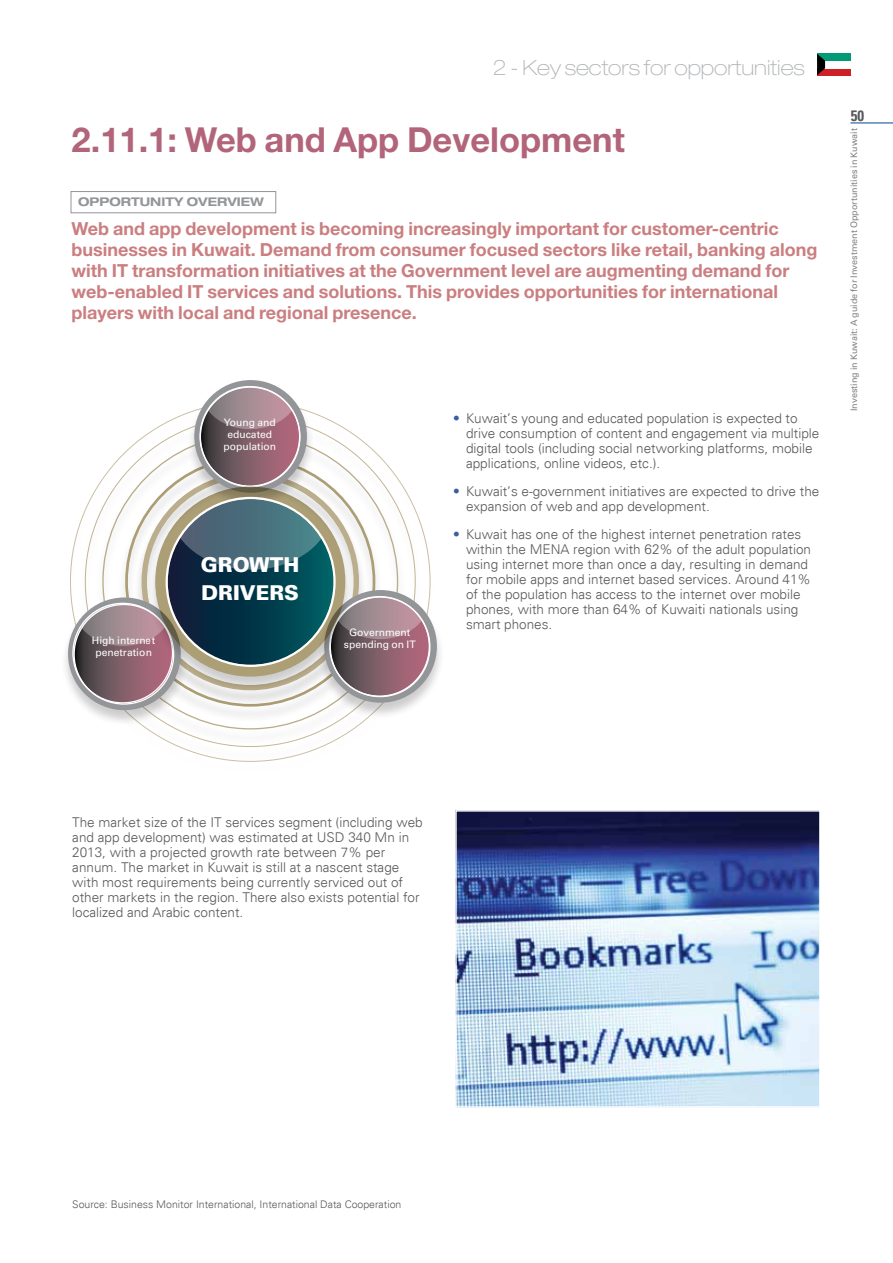
<style>
.page{position:relative;width:893px;height:1263px;background:#fff}
.page>*{position:absolute;margin:0;border:0;box-sizing:border-box;transform-origin:0 0}
.t1{font:700 34.5px "Helvetica Neue LT Std";color:#b2647b}
.t2{font:100 expanded 21px "Helvetica Neue LT Std";color:#b1b4b6}
.t3{font:900 20.4px/27.8px "Univers LT Std";color:#fff}
.t4{font:700 18px/21px "Helvetica Neue LT Std";color:#cb7e80}
.t5{font:700 condensed 15px "Univers";color:#58595b}
.t6{font:300 13.5px/15px "Univers";color:#58595b}
.t7{font:700 expanded 12px "Helvetica Neue LT Std";color:#939598}
.t8{font:300 10.5px "Univers";color:#58595b}
.t9{font:10.35px/12px "Univers LT Std";color:#fff;text-align:center}
.t10{font:9px "Univers LT Std";color:#808285}
.s1{color:#3b5e9f}
.s2{font-family:"Univers 45"}
</style>
<div class="page">
<hr style="left:850px;top:123px;width:43px;height:1px;background:#00478c">
<svg style="left:817px;top:53px;width:33px;height:23px"></svg>
<div style="left:71px;top:191px;width:205px;height:22px;border:1px solid #939598"></div>
<img style="left:458px;top:813px;width:360px;height:292px">
<div style="left:455px;top:810px;width:366px;height:298px;border:2px solid #fff"></div>
<div style="left:94px;top:434px;width:312px;height:312px;background:#000;opacity:.2"></div>
<div style="left:186px;top:380px;width:129px;height:129px;background:#000;opacity:.2"></div>
<svg style="left:194px;top:380px;width:113px;height:113px"></svg>
<svg style="left:200px;top:387px;width:100px;height:100px;background:#84616b"></svg>
<svg style="left:202px;top:387px;width:96px;height:42px;background:#a8939a"></svg>
<div style="left:60px;top:598px;width:129px;height:129px;background:#000;opacity:.2"></div>
<svg style="left:68px;top:597px;width:113px;height:113px"></svg>
<svg style="left:74px;top:604px;width:100px;height:100px;background:#775c64"></svg>
<svg style="left:75px;top:603px;width:72px;height:43px;background:#a49399"></svg>
<div style="left:316px;top:590px;width:129px;height:129px;background:#000;opacity:.2"></div>
<svg style="left:324px;top:590px;width:113px;height:113px"></svg>
<svg style="left:330px;top:597px;width:100px;height:100px;background:#8f6773"></svg>
<svg style="left:353px;top:597px;width:75px;height:42px;background:#ad939b"></svg>
<div style="left:147px;top:487px;width:206px;height:206px;background:#000;opacity:.2"></div>
<svg style="left:155px;top:486px;width:190px;height:191px;background:#335559"></svg>
<svg style="left:170px;top:498px;width:162px;height:72px;background:#5f7b80"></svg>
<h2 class="t2" style="left:493px;top:55px;width:313px">2 - Key sectors for opportunities</h2>
<h1 class="t1" style="left:72px;top:118px;width:555px">2.11.1: Web and App Development</h1>
<p class="t7" style="left:78px;top:195px;width:187px">OPPORTUNITY OVERVIEW</p>
<p class="t4" style="left:72px;top:218px;width:747px">Web and app development is becoming increasingly important for customer-centric businesses in Kuwait. Demand from consumer focused sectors like retail, banking along with IT transformation initiatives at the Government level are augmenting demand for web-enabled IT services and solutions. This provides opportunities for international players with local and regional presence.</p>
<p class="t9" style="left:223px;top:417px;width:54px">Young and educated population</p>
<h3 class="t3" style="left:201px;top:551px;width:100px">GROWTH<br>DRIVERS</h3>
<p class="t9" style="left:92px;top:634px;width:65px">High internet penetration</p>
<p class="t9" style="left:344px;top:627px;width:73px">Government spending on IT</p>
<p class="t6" style="left:466px;top:411px;width:355px;text-indent:-13px"><span class="s1">•</span> Kuwait’s young and educated population is expected to drive consumption of content and engagement via multiple digital tools (including social networking platforms, mobile applications, online videos, etc.).</p>
<p class="t6" style="left:466px;top:484px;width:355px;text-indent:-13px"><span class="s1">•</span> Kuwait’s e-government initiatives are expected to drive the expansion of web and app development.</p>
<p class="t6" style="left:466px;top:527px;width:347px;text-indent:-13px"><span class="s1">•</span> Kuwait has one of the highest internet penetration rates within the MENA region with 62% of the adult population using internet more than once a day, resulting in demand for mobile apps and internet based services. Around 41% of the population has access to the internet over mobile phones, with more than 64% of Kuwaiti nationals using smart phones.</p>
<p class="t5" style="left:851px;top:106px;width:15px">50</p>
<p class="t10" style="left:849px;top:411px;width:284px;rotate:-90deg">Investing in Kuwait: A guide for Investment Opportunities in Kuwait</p>
<p class="t6" style="left:72px;top:815px;width:352px">The market size of the IT services segment (including web and app development) was estimated at USD 340 Mn in 2013, with a projected growth rate between <span class="s2">7</span>% per annum. The market in Kuwait is still at a nascent stage with most requirements being currently serviced out of other markets in the region. There also exists potential for localized and Arabic content.</p>
<p class="t8" style="left:72px;top:1198px;width:331px">Source: Business Monitor International, International Data Cooperation</p>
</div>
